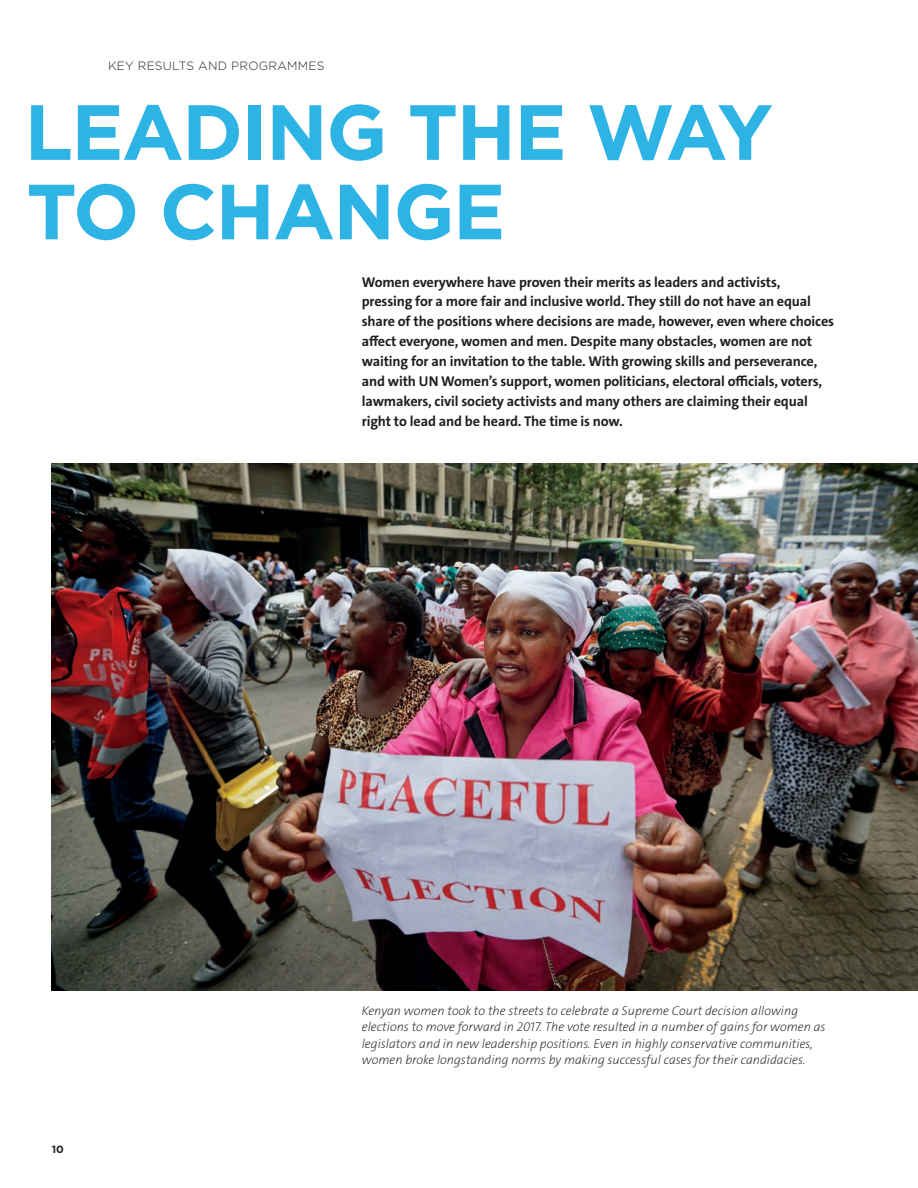
<style>
.page{position:relative;width:918px;height:1188px;background:#fff}
.page>*{position:absolute;margin:0;border:0;box-sizing:border-box;transform-origin:0 0}
.t1{font:700 78px/79.5px "Gotham";letter-spacing:-.02em;color:#2eb3e5}
.t2{font:700 14.25px/20px "The Sans C4 s";letter-spacing:-.01em;color:#231f20}
.t3{font:italic 200 12.75px/16.5px "The Sans C4 s";color:#231f20}
.t4{font:300 12px "Gotham";letter-spacing:.02em;color:#231f20}
.t5{font:700 10.5px "Gotham";color:#231f20}
</style>
<div class="page">
<img style="left:52px;top:464px;width:866px;height:526px">
<p class="t4" style="left:108px;top:61px;width:218px">KEY RESULTS AND PROGRAMMES</p>
<h1 class="t1" style="left:25px;top:98px;width:750px">LEADING THE WAY<br>TO CHANGE</h1>
<p class="t2" style="left:362px;top:273px;width:474px">Women everywhere have proven their merits as leaders and activists, pressing for a more fair and inclusive world. They still do not have an equal share of the positions where decisions are made, however, even where choices affect everyone, women and men. Despite many obstacles, women are not waiting for an invitation to the table. With growing skills and perseverance, and with UN Women’s support, women politicians, electoral officials, voters, lawmakers, civil society activists and many others are claiming their equal right to lead and be heard. The time is now.</p>
<p class="t5" style="left:52px;top:1145px;width:14px">10</p>
<p class="t3" style="left:362px;top:1003px;width:465px">Kenyan women took to the streets to celebrate a Supreme Court decision allowing elections to move forward in 2017. The vote resulted in a number of gains for women as legislators and in new leadership positions. Even in highly conservative communities, women broke longstanding norms by making successful cases for their candidacies.</p>
</div>
